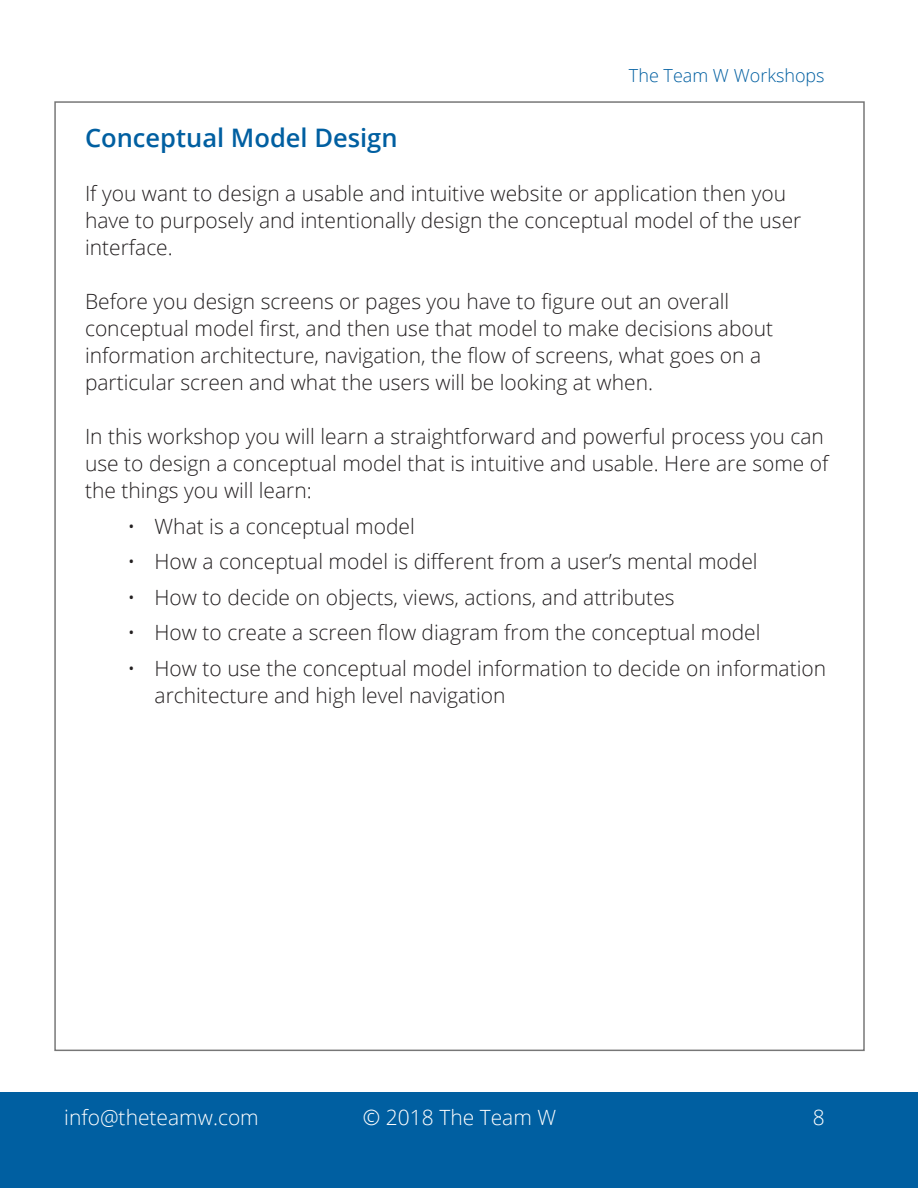
<style>
.page{position:relative;width:918px;height:1188px;background:#fff}
.page>*{position:absolute;margin:0;border:0;box-sizing:border-box;transform-origin:0 0}
.Header_Size_3{font:600 25.5px "Open Sans";color:#005fa1}
.Paragraph{font:300 21px/27px "Open Sans";color:#231f20}
.t1{font:300 21px "Open Sans";color:#fff}
.t2{font:300 18px "Open Sans";color:#005fa1}
</style>
<div class="page">
<div style="left:0;top:1093px;width:918px;height:95px;background:#005fa1"></div>
<p class="t2" style="left:629px;top:63px;width:197px">The Team W Workshops</p>
<p class="Header_Size_3" style="left:85px;top:120px;width:314px">Conceptual Model Design</p>
<p class="Paragraph" style="left:85px;top:179px;width:718px">If you want to design a usable and intuitive website or application then you have to purposely and intentionally design the conceptual model of the user interface.</p>
<p class="Paragraph" style="left:85px;top:287px;width:690px">Before you design screens or pages you have to figure out an overall conceptual model first, and then use that model to make decisions about information architecture, navigation, the flow of screens, what goes on a particular screen and what the users will be looking at when.</p>
<p class="Paragraph" style="left:85px;top:422px;width:745px">In this workshop you will learn a straightforward and powerful process you can use to design a conceptual model that is intuitive and usable. Here are some of the things you will learn:</p>
<p class="Paragraph" style="left:128px;top:512px;width:289px">• What is a conceptual model</p>
<p class="Paragraph" style="left:128px;top:547px;width:632px">• How a conceptual model is different from a user’s mental model</p>
<p class="Paragraph" style="left:128px;top:583px;width:549px">• How to decide on objects, views, actions, and attributes</p>
<p class="Paragraph" style="left:128px;top:618px;width:634px">• How to create a screen flow diagram from the conceptual model</p>
<p class="Paragraph" style="left:155px;top:654px;width:673px;text-indent:-27px">• How to use the conceptual model information to decide on information architecture and high level navigation</p>
<p class="t1" style="left:64px;top:1103px;width:196px">info@theteamw.com</p>
<p class="t1" style="left:363px;top:1103px;width:195px">© 2018 The Team W</p>
<p class="t1" style="left:813px;top:1103px;width:13px">8</p>
</div>
